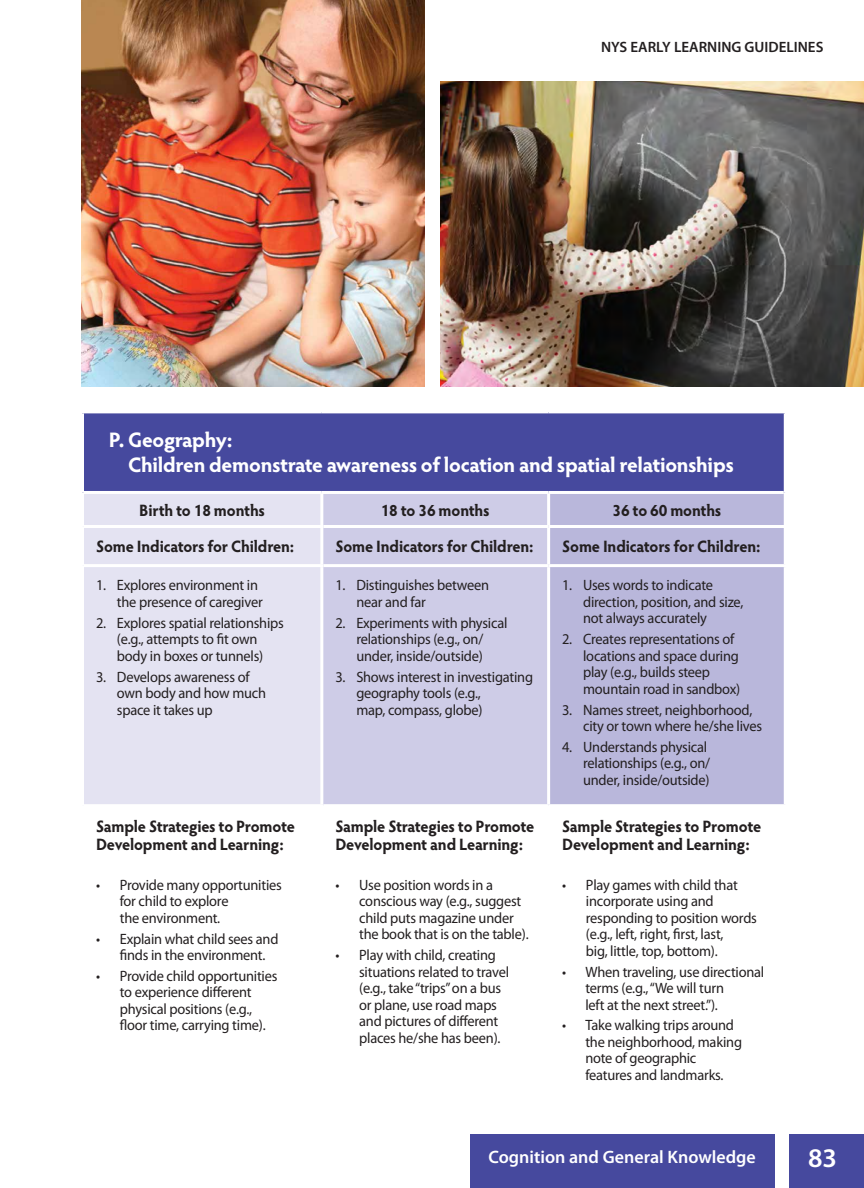
<style>
.page{position:relative;width:864px;height:1188px;background:#fff}
.page>*{position:absolute;margin:0;border:0;box-sizing:border-box;transform-origin:0 0}
.t1{font:600 27px "Myriad Pro";color:#fff}
.t2{font:700 21px/25.2px "Hypatia Sans Pro";letter-spacing:-.02em;color:#fff}
.t3{font:600 18px "Myriad Pro";color:#fff}
.t4{font:700 16.5px/18px "Hypatia Sans Pro";letter-spacing:-.01em;color:#231f20;scale:.96 1}
.t5{font:15px/16.5px "Myriad Pro";letter-spacing:-.015em;color:#231f20;scale:.96 1}
.t6{font:600 15px "Myriad Pro";color:#231f20}
</style>
<div class="page">
<div style="left:470px;top:1134px;width:394px;height:54px;background:#46499e"></div>
<div style="left:775px;top:1131px;width:13px;height:57px;background:#fff"></div>
<div style="left:82px;top:412px;width:703px;height:80px;background:#46499e"></div>
<div style="left:84px;top:494px;width:236px;height:310px;background:#e4e3f2"></div>
<div style="left:323px;top:494px;width:224px;height:310px;background:#cecce7"></div>
<div style="left:550px;top:494px;width:234px;height:310px;background:#b9b7db"></div>
<hr style="left:81px;top:413px;width:3px;height:79px;background:#fff">
<hr style="left:784px;top:413px;width:3px;height:79px;background:#fff">
<hr style="left:81px;top:410px;width:241px;height:3px;background:#fff">
<hr style="left:322px;top:410px;width:227px;height:3px;background:#fff">
<hr style="left:549px;top:410px;width:238px;height:3px;background:#fff">
<hr style="left:84px;top:491px;width:238px;height:3px;background:#fff">
<hr style="left:322px;top:491px;width:227px;height:3px;background:#fff">
<hr style="left:549px;top:491px;width:235px;height:3px;background:#fff">
<hr style="left:84px;top:525px;width:239px;height:3px;background:#fff">
<hr style="left:323px;top:525px;width:226px;height:3px;background:#fff">
<hr style="left:549px;top:525px;width:238px;height:3px;background:#fff">
<hr style="left:84px;top:564px;width:239px;height:3px;background:#fff">
<hr style="left:323px;top:564px;width:226px;height:3px;background:#fff">
<hr style="left:549px;top:564px;width:238px;height:3px;background:#fff">
<img style="left:81px;top:0;width:343px;height:387px">
<img style="left:441px;top:81px;width:423px;height:306px">
<p class="t6" style="left:601px;top:37px;width:224px">NYS EARLY LEARNING GUIDELINES</p>
<h2 class="t2" style="left:128px;top:426px;width:607px;text-indent:-19px">P. Geography:<br>Children demonstrate awareness of location and spatial relationships</h2>
<p class="t4" style="left:139px;top:500px;width:132px">Birth to 18 months</p>
<p class="t4" style="left:381px;top:500px;width:115px">18 to 36 months</p>
<p class="t4" style="left:613px;top:500px;width:115px">36 to 60 months</p>
<p class="t4" style="left:96px;top:537px;width:208px">Some Indicators for Children:</p>
<p class="t4" style="left:335px;top:537px;width:208px">Some Indicators for Children:</p>
<p class="t4" style="left:562px;top:537px;width:208px">Some Indicators for Children:</p>
<p class="t5" style="left:117px;top:577px;width:153px;text-indent:-21px">1. Explores environment in the presence of caregiver</p>
<p class="t5" style="left:96px;top:614px;width:197px;text-align:center">2. Explores spatial relationships (e.g., attempts to fit own<br>body in boxes or tunnels)</p>
<p class="t5" style="left:117px;top:668px;width:157px;text-indent:-21px">3. Develops awareness of own body and how much space it takes up</p>
<p class="t5" style="left:356px;top:577px;width:140px;text-indent:-21px">1. Distinguishes between near and far</p>
<p class="t5" style="left:335px;top:614px;width:181px;text-align:center">2. Experiments with physical relationships (e.g., on/<br>under, inside/outside)</p>
<p class="t5" style="left:356px;top:668px;width:186px;text-indent:-21px">3. Shows interest in investigating geography tools (e.g.,<br>map, compass, globe)</p>
<p class="t5" style="left:583px;top:577px;width:168px;text-indent:-21px">1. Uses words to indicate direction, position, and size, not always accurately</p>
<p class="t5" style="left:583px;top:631px;width:165px;text-indent:-21px">2. Creates representations of locations and space during play (e.g., builds steep mountain road in sandbox)</p>
<p class="t5" style="left:583px;top:701px;width:188px;text-indent:-21px">3. Names street, neighborhood, city or town where he/she lives</p>
<p class="t5" style="left:583px;top:738px;width:134px;text-indent:-21px">4. Understands physical relationships (e.g., on/ under, inside/outside)</p>
<p class="t4" style="left:96px;top:817px;width:209px">Sample Strategies to Promote<br>Development and Learning:</p>
<p class="t4" style="left:335px;top:817px;width:209px">Sample Strategies to Promote<br>Development and Learning:</p>
<p class="t4" style="left:562px;top:817px;width:209px">Sample Strategies to Promote<br>Development and Learning:</p>
<p class="t5" style="left:120px;top:876px;width:170px;text-indent:-24px">• Provide many opportunities for child to explore<br>the environment.</p>
<p class="t5" style="left:120px;top:930px;width:167px;text-indent:-24px">• Explain what child sees and finds in the environment.</p>
<p class="t5" style="left:120px;top:967px;width:166px;text-indent:-24px">• Provide child opportunities to experience different physical positions (e.g., floor time, carrying time).</p>
<p class="t5" style="left:359px;top:876px;width:178px;text-indent:-24px">• Use position words in a conscious way (e.g., suggest child puts magazine under the book that is on the table).</p>
<p class="t5" style="left:359px;top:947px;width:158px;text-indent:-24px">• Play with child, creating situations related to travel (e.g., take “trips” on a bus or plane, use road maps and pictures of different places he/she has been).</p>
<p class="t5" style="left:586px;top:876px;width:180px;text-indent:-24px">• Play games with child that incorporate using and responding to position words (e.g., left, right, first, last,<br>big, little, top, bottom).</p>
<p class="t5" style="left:585px;top:963px;width:188px;text-indent:-23px">• When traveling, use directional terms (e.g., “We will turn<br>left at the next street.”).</p>
<p class="t5" style="left:585px;top:1017px;width:165px;text-indent:-23px">• Take walking trips around the neighborhood, making note of geographic features and landmarks.</p>
<p class="t3" style="left:488px;top:1146px;width:269px">Cognition and General Knowledge</p>
<h1 class="t1" style="left:808px;top:1141px;width:30px">83</h1>
</div>
